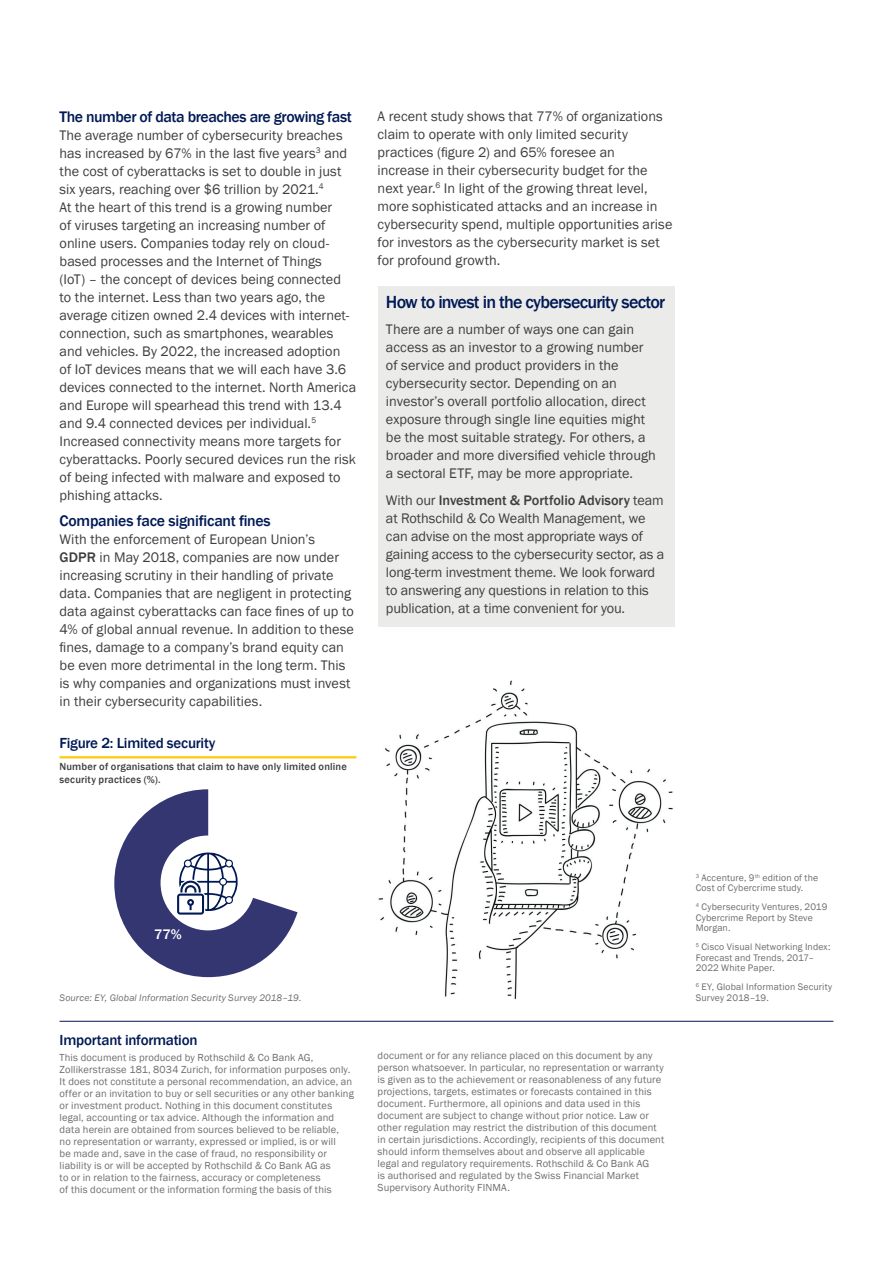
<style>
.page{position:relative;width:893px;height:1263px;background:#fff}
.page>*{position:absolute;margin:0;border:0;box-sizing:border-box;transform-origin:0 0}
.t1{font:500 18px "Franklin Gothic";letter-spacing:-.045em;color:#001954}
.t2{font:500 15.75px "Franklin Gothic";letter-spacing:-.02em;color:#001954}
.t3{font:500 15px "Franklin Gothic";letter-spacing:-.015em;color:#001954}
.t4{font:14.25px/18px "Franklin Gothic";color:#3e3e3f}
.t5{font:500 14.25px "Franklin Gothic";color:#fff}
.t6{font:10.5px/12px "Franklin Gothic";letter-spacing:.015em;color:#6c6d70}
.t7{font:500 10.5px/13.5px "Franklin Gothic";letter-spacing:.015em;color:#3e3e3f}
.t8{font:9.75px/10.5px "Franklin Gothic";letter-spacing:.015em;color:#6c6d70}
.t9{font:italic 9.75px "Franklin Gothic";letter-spacing:.015em;color:#6c6d70}
.s1{font-weight:500}
</style>
<div class="page">
<img style="left:378px;top:680px;width:295px;height:320px">
<hr style="left:60px;top:756px;width:296px;height:2px;background:#feca0a">
<hr style="left:60px;top:1021px;width:773px;height:1px;background:#001954">
<div style="left:378px;top:287px;width:296px;height:340px;background:#ebebea"></div>
<svg style="left:114px;top:789px;width:184px;height:188px"></svg>
<p class="t2" style="left:60px;top:107px;width:294px">The number of data breaches are growing fast</p>
<p class="t4" style="left:60px;top:126px;width:298px">The average number of cybersecurity breaches has increased by 67% in the last five years<sup>3</sup> and the cost of cyberattacks is set to double in just six years, reaching over $6 trillion by 2021.<sup>4<br></sup>At the heart of this trend is a growing number<br>of viruses targeting an increasing number of online users. Companies today rely on cloud&shy;based processes and the Internet of Things<br>(IoT) – the concept of devices being connected to the internet. Less than two years ago, the average citizen owned 2.4 devices with internet&shy;connection, such as smartphones, wearables and vehicles. By 2022, the increased adoption<br>of IoT devices means that we will each have 3.6 devices connected to the internet. North America and Europe will spearhead this trend with 13.4 and 9.4 connected devices per individual.<sup>5<br></sup>Increased connectivity means more targets for cyberattacks. Poorly secured devices run the risk of being infected with malware and exposed to phishing attacks.</p>
<p class="t2" style="left:60px;top:511px;width:213px">Companies face significant fines</p>
<p class="t4" style="left:60px;top:531px;width:296px">With the enforcement of European Union’s <span class="s1">GDPR</span> in May 2018, companies are now under increasing scrutiny in their handling of private data. Companies that are negligent in protecting data against cyberattacks can face fines of up to 4% of global annual revenue. In addition to these fines, damage to a company’s brand equity can be even more detrimental in the long term. This is why companies and organizations must invest in their cybersecurity capabilities.</p>
<p class="t3" style="left:60px;top:733px;width:158px">Figure 2: Limited security</p>
<p class="t7" style="left:60px;top:759px;width:289px">Number of organisations that claim to have only limited online security practices (%).</p>
<p class="t4" style="left:378px;top:107px;width:296px">A recent study shows that 77% of organizations claim to operate with only limited security practices (figure 2) and 65% foresee an<br>increase in their cybersecurity budget for the next year.<sup>6</sup> In light of the growing threat level, more sophisticated attacks and an increase in cybersecurity spend, multiple opportunities arise for investors as the cybersecurity market is set for profound growth.</p>
<p class="t1" style="left:386px;top:290px;width:281px">How to invest in the cybersecurity sector</p>
<p class="t4" style="left:386px;top:321px;width:271px">There are a number of ways one can gain access as an investor to a growing number of service and product providers in the cybersecurity sector. Depending on an investor’s overall portfolio allocation, direct exposure through single line equities might be the most suitable strategy. For others, a broader and more diversified vehicle through a sectoral ETF, may be more appropriate.</p>
<p class="t4" style="left:386px;top:491px;width:280px">With our <span class="s1">Investment &amp; Portfolio Advisory</span> team at Rothschild &amp; Co Wealth Management, we can advise on the most appropriate ways of gaining access to the cybersecurity sector, as a long-term investment theme. We look forward to answering any questions in relation to this publication, at a time convenient for you.</p>
<p class="t5" style="left:154px;top:925px;width:29px">77%</p>
<p class="t9" style="left:60px;top:991px;width:243px">Source: EY, Global Information Security Survey 2018–19.</p>
<p class="t3" style="left:60px;top:1030px;width:139px">Important information</p>
<p class="t6" style="left:60px;top:1052px;width:296px">This document is produced by Rothschild &amp; Co Bank AG, Zollikerstrasse 181, 8034 Zurich, for information purposes only.<br>It does not constitute a personal recommendation, an advice, an offer or an invitation to buy or sell securities or any other banking or investment product. Nothing in this document constitutes legal, accounting or tax advice. Although the information and data herein are obtained from sources believed to be reliable,<br>no representation or warranty, expressed or implied, is or will<br>be made and, save in the case of fraud, no responsibility or liability is or will be accepted by Rothschild &amp; Co Bank AG as<br>to or in relation to the fairness, accuracy or completeness<br>of this document or the information forming the basis of this</p>
<p class="t6" style="left:378px;top:1050px;width:288px">document or for any reliance placed on this document by any person whatsoever. In particular, no representation or warranty is given as to the achievement or reasonableness of any future projections, targets, estimates or forecasts contained in this document. Furthermore, all opinions and data used in this document are subject to change without prior notice. Law or other regulation may restrict the distribution of this document in certain jurisdictions. Accordingly, recipients of this document should inform themselves about and observe all applicable legal and regulatory requirements. Rothschild &amp; Co Bank AG<br>is authorised and regulated by the Swiss Financial Market Supervisory Authority FINMA.</p>
<p class="t8" style="left:696px;top:873px;width:124px"><sup>3</sup> Accenture, 9<sup>th</sup> edition of the<br>Cost of Cybercrime study.</p>
<p class="t8" style="left:696px;top:902px;width:133px"><sup>4</sup> Cybersecurity Ventures, 2019<br>Cybercrime Report by Steve<br>Morgan.</p>
<p class="t8" style="left:696px;top:942px;width:136px"><sup>5</sup> Cisco Visual Networking Index:<br>Forecast and Trends, 2017–<br>2022 White Paper.</p>
<p class="t8" style="left:696px;top:982px;width:138px"><sup>6</sup> EY, Global Information Security<br>Survey 2018–19.</p>
</div>
